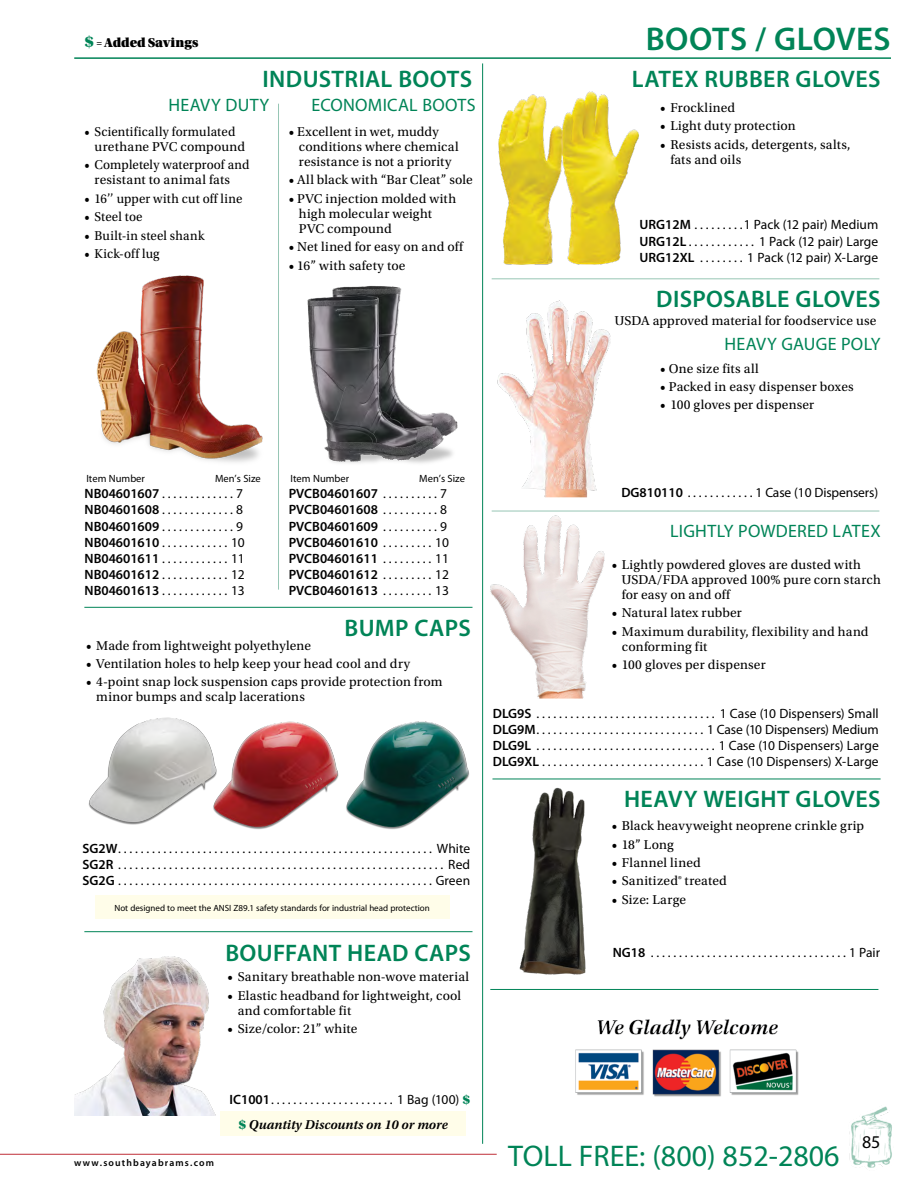
<style>
.page{position:relative;width:918px;height:1188px;background:#fff}
.page>*{position:absolute;margin:0;border:0;box-sizing:border-box;transform-origin:0 0}
.t1{font:600 33px "Myriad Pro";letter-spacing:.015em;color:#008457}
.t2{font:30px "Myriad Pro";color:#008457}
.t3{font:600 24px "Myriad Pro";letter-spacing:.015em;color:#008457}
.t4{font:18px "Myriad Pro";letter-spacing:.015em;color:#008457}
.t5{font:18px "Myriad Pro";color:#000}
.t6{font:13.5px/15px "Utopia Std";letter-spacing:.01em;color:#000}
.t7{font:13.5px/16.2px "Myriad Pro";color:#000;text-align:justify}
.t8{font:600 13.5px/16.2px "Myriad Pro";color:#000}
.t9{font:13.5px/15px "Utopia Std";letter-spacing:.01em;color:#000;scale:.96 1}
.t10{font:italic 600 13.5px "Utopia Std";color:#000}
.t11{font:13.5px "Utopia Std Black Headline";letter-spacing:.005em;color:#000}
.t12{font:10.5px "Myriad Pro";color:#000}
.t13{font:600 9.75px "Myriad Pro";letter-spacing:.115em;color:#000}
.t14{font:9px "Myriad Pro";color:#000}
.s1{font-size:16.5px;color:#008457}
.s2{font-weight:600}
.s3{font-weight:400}
.s4{font-family:"Utopia Std Black Headline";color:#008457}
.s5{font-family:"Utopia Std Black Headline";font-weight:400;font-style:normal;color:#008457}
</style>
<div class="page">
<hr style="left:74px;top:57px;width:817px;height:2px;background:#008457">
<div style="left:27px;top:119px;width:34px;height:34px;border:1px solid #fff;border-radius:50%"></div>
<div style="left:27px;top:1037px;width:34px;height:34px;border:1px solid #fff;border-radius:50%"></div>
<div style="left:27px;top:578px;width:34px;height:34px;border:1px solid #fff;border-radius:50%"></div>
<img style="left:849px;top:1106px;width:43px;height:62px">
<hr style="left:0;top:1154px;width:497px;height:1px;background:#c02f38">
<img style="left:497px;top:300px;width:114px;height:197px">
<img style="left:307px;top:286px;width:151px;height:177px">
<img style="left:96px;top:275px;width:167px;height:188px">
<hr style="left:278px;top:104px;width:1px;height:486px;background:#97c6b5">
<img style="left:498px;top:91px;width:141px;height:174px">
<hr style="left:84px;top:607px;width:389px;height:1px;background:#008457">
<div style="left:95px;top:895px;width:354px;height:24px;background:#fffde9"></div>
<img style="left:519px;top:787px;width:67px;height:188px">
<div style="left:221px;top:1111px;width:245px;height:25px;background:#fffde9"></div>
<img style="left:74px;top:956px;width:147px;height:160px">
<hr style="left:482px;top:63px;width:1px;height:1081px;background:#008457">
<hr style="left:84px;top:931px;width:389px;height:1px;background:#008457">
<hr style="left:492px;top:779px;width:389px;height:1px;background:#008457">
<hr style="left:490px;top:989px;width:388px;height:1px;background:#008457">
<img style="left:88px;top:717px;width:121px;height:108px">
<img style="left:209px;top:721px;width:130px;height:109px">
<img style="left:346px;top:721px;width:123px;height:109px">
<hr style="left:492px;top:511px;width:387px;height:1px;background:#97c6b5">
<hr style="left:492px;top:279px;width:387px;height:1px;background:#97c6b5">
<img style="left:490px;top:515px;width:115px;height:184px">
<img style="left:575px;top:1019px;width:224px;height:78px">
<p class="t11" style="left:84px;top:35px;width:115px"><span class="s1">$</span> = Added Savings</p>
<h1 class="t3" style="left:263px;top:64px;width:211px">INDUSTRIAL BOOTS</h1>
<h2 class="t4" style="left:169px;top:94px;width:102px">HEAVY DUTY</h2>
<p class="t9" style="left:95px;top:124px;width:158px;text-indent:-10px">• Scientifically formulated urethane PVC compound</p>
<p class="t9" style="left:95px;top:158px;width:163px;text-indent:-10px">• Completely waterproof and resistant to animal fats</p>
<p class="t9" style="left:84px;top:191px;width:166px">• 16’’ upper with cut off line</p>
<p class="t9" style="left:84px;top:210px;width:62px">• Steel toe</p>
<p class="t9" style="left:84px;top:228px;width:127px">• Built-in steel shank</p>
<p class="t9" style="left:84px;top:246px;width:80px">• Kick-off lug</p>
<h2 class="t4" style="left:311px;top:94px;width:166px">ECONOMICAL BOOTS</h2>
<p class="t6" style="left:299px;top:124px;width:161px;text-indent:-10px">• Excellent in wet, muddy conditions where chemical resistance is not a priority</p>
<p class="t6" style="left:289px;top:173px;width:185px">• All black with “Bar Cleat” sole</p>
<p class="t6" style="left:299px;top:191px;width:159px;text-indent:-10px">• PVC injection molded with high molecular weight<br>PVC compound</p>
<p class="t6" style="left:289px;top:240px;width:176px">• Net lined for easy on and off</p>
<p class="t6" style="left:289px;top:258px;width:118px">• 16” with safety toe</p>
<p class="t1" style="left:646px;top:18px;width:246px">BOOTS / GLOVES</p>
<h1 class="t3" style="left:632px;top:64px;width:250px">LATEX RUBBER GLOVES</h1>
<p class="t6" style="left:660px;top:100px;width:76px">• Frocklined</p>
<p class="t6" style="left:660px;top:119px;width:137px">• Light duty protection</p>
<p class="t6" style="left:670px;top:137px;width:182px;text-indent:-10px">• Resists acids, detergents, salts, fats and oils</p>
<p class="t7" style="left:640px;top:217px;width:240px"><span class="s2">URG12M</span> . . . . . . . . 1 Pack (12 pair) Medium <span class="s2">URG12L</span> . . . . . . . . . . . . 1 Pack (12 pair) Large <span class="s2">URG12XL</span> . . . . . . . . 1 Pack (12 pair) X-Large</p>
<h1 class="t3" style="left:656px;top:283px;width:226px">DISPOSABLE GLOVES</h1>
<p class="t6" style="left:615px;top:314px;width:263px">USDA approved material for foodservice use</p>
<h2 class="t4" style="left:724px;top:333px;width:158px">HEAVY GAUGE POLY</h2>
<p class="t6" style="left:660px;top:361px;width:100px">• One size fits all</p>
<p class="t6" style="left:660px;top:379px;width:195px">• Packed in easy dispenser boxes</p>
<p class="t6" style="left:660px;top:398px;width:155px">• 100 gloves per dispenser</p>
<p class="t12" style="left:86px;top:472px;width:60px">Item Number</p>
<p class="t12" style="left:215px;top:472px;width:47px">Men’s Size</p>
<p class="t7" style="left:85px;top:485px;width:162px;text-align:left"><span class="s2">NB04601607</span>.............7<br><span class="s2">NB04601608</span>.............8<br><span class="s2">NB04601609</span>.............9<br><span class="s2">NB04601610</span>............10<br><span class="s2">NB04601611</span>............11<br><span class="s2">NB04601612</span>............12<br><span class="s2">NB04601613</span>............13</p>
<p class="t12" style="left:291px;top:472px;width:60px">Item Number</p>
<p class="t12" style="left:419px;top:472px;width:47px">Men’s Size</p>
<p class="t8" style="left:289px;top:485px;width:162px">PVCB04601607 <span class="s3">. . . . . . . . . 7<br></span>PVCB04601608 <span class="s3">. . . . . . . . . 8<br></span>PVCB04601609 <span class="s3">. . . . . . . . . 9<br></span>PVCB04601610 <span class="s3">. . . . . . . . . 10<br></span>PVCB04601611 <span class="s3">. . . . . . . . . 11<br></span>PVCB04601612 <span class="s3">. . . . . . . . . 12<br></span>PVCB04601613 <span class="s3">. . . . . . . . . 13</span></p>
<h1 class="t3" style="left:345px;top:613px;width:128px">BUMP CAPS</h1>
<p class="t6" style="left:86px;top:638px;width:226px">• Made from lightweight polyethylene</p>
<p class="t6" style="left:86px;top:656px;width:326px">• Ventilation holes to help keep your head cool and dry</p>
<p class="t6" style="left:96px;top:675px;width:348px;text-indent:-10px">• 4-point snap lock suspension caps provide protection from minor bumps and scalp lacerations</p>
<p class="t7" style="left:82px;top:840px;width:389px"><span class="s2">SG2W</span> . . . . . . . . . . . . . . . . . . . . . . . . . . . . . . . . . . . . . . . . . . . . . . . . . . . . . . . White <span class="s2">SG2R</span> . . . . . . . . . . . . . . . . . . . . . . . . . . . . . . . . . . . . . . . . . . . . . . . . . . . . . . . . . Red <span class="s2">SG2G</span> . . . . . . . . . . . . . . . . . . . . . . . . . . . . . . . . . . . . . . . . . . . . . . . . . . . . . . . Green</p>
<p class="t14" style="left:114px;top:902px;width:317px">Not designed to meet the ANSI Z89.1 safety standards for industrial head protection</p>
<p class="t7" style="left:621px;top:484px;width:258px"><span class="s2">DG810110</span> . . . . . . . . . . . . 1 Case (10 Dispensers)</p>
<h2 class="t4" style="left:670px;top:520px;width:212px">LIGHTLY POWDERED LATEX</h2>
<p class="t6" style="left:622px;top:557px;width:261px;text-indent:-10px">• Lightly powdered gloves are dusted with<br>USDA/FDA approved 100% pure corn starch for easy on and off</p>
<p class="t6" style="left:612px;top:606px;width:132px">• Natural latex rubber</p>
<p class="t6" style="left:622px;top:624px;width:248px;text-indent:-10px">• Maximum durability, flexibility and hand conforming fit</p>
<p class="t6" style="left:612px;top:658px;width:155px">• 100 gloves per dispenser</p>
<p class="t7" style="left:493px;top:705px;width:387px"><span class="s2">DLG9S</span> . . . . . . . . . . . . . . . . . . . . . . . . . . . . . . . . 1 Case (10 Dispensers) Small <span class="s2">DLG9M</span> . . . . . . . . . . . . . . . . . . . . . . . . . . . . . . 1 Case (10 Dispensers) Medium <span class="s2">DLG9L</span> . . . . . . . . . . . . . . . . . . . . . . . . . . . . . . . . 1 Case (10 Dispensers) Large <span class="s2">DLG9XL</span> . . . . . . . . . . . . . . . . . . . . . . . . . . . . . 1 Case (10 Dispensers) X-Large</p>
<h1 class="t3" style="left:624px;top:784px;width:258px">HEAVY WEIGHT GLOVES</h1>
<p class="t6" style="left:612px;top:819px;width:254px">• Black heavyweight neoprene crinkle grip</p>
<p class="t6" style="left:612px;top:837px;width:63px">• 18” Long</p>
<p class="t6" style="left:612px;top:855px;width:91px">• Flannel lined</p>
<p class="t6" style="left:612px;top:874px;width:117px">• Sanitized® treated</p>
<p class="t6" style="left:612px;top:892px;width:76px">• Size: Large</p>
<h1 class="t3" style="left:225px;top:938px;width:247px">BOUFFANT HEAD CAPS</h1>
<p class="t7" style="left:613px;top:944px;width:269px"><span class="s2">NG18</span> . . . . . . . . . . . . . . . . . . . . . . . . . . . . . . . . . . . 1 Pair</p>
<p class="t6" style="left:228px;top:970px;width:243px">• Sanitary breathable non-wove material</p>
<p class="t6" style="left:238px;top:988px;width:225px;text-indent:-10px">• Elastic headband for lightweight, cool and comfortable fit</p>
<p class="t6" style="left:228px;top:1021px;width:131px">• Size/color: 21” white</p>
<p class="t7" style="left:230px;top:1091px;width:242px"><span class="s2">IC1001</span> . . . . . . . . . . . . . . . . . . . . . 1 Bag (100) <span class="s4">$</span></p>
<p class="t13" style="left:74px;top:1156px;width:141px">www.southbayabrams.com</p>
<p class="t10" style="left:239px;top:1117px;width:211px"><span class="s5">$</span> Quantity Discounts on 10 or more</p>
<h2 class="t2" style="left:508px;top:1137px;width:333px">TOLL FREE: (800) 852-2806</h2>
<h3 class="t5" style="left:862px;top:1131px;width:20px">85</h3>
</div>
